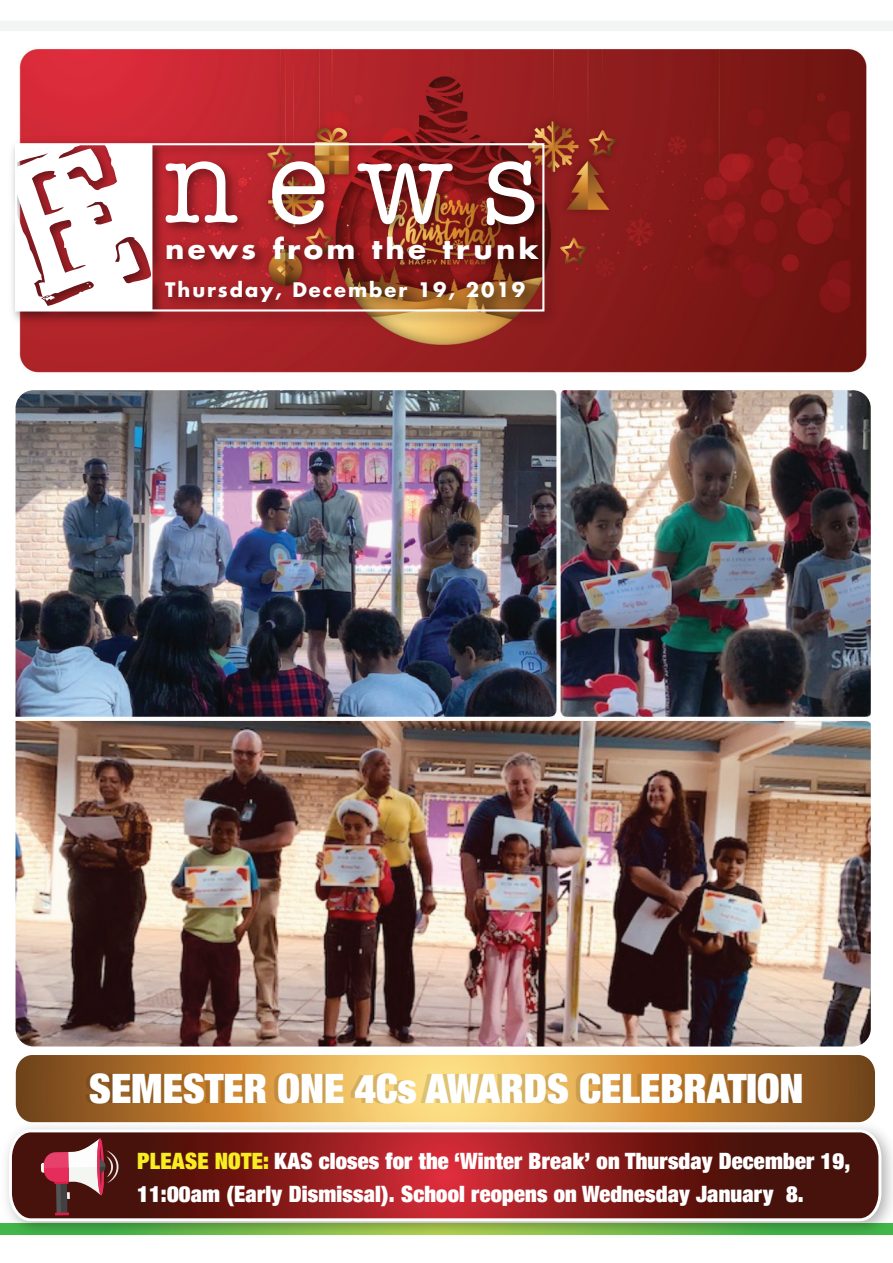
<style>
.page{position:relative;width:893px;height:1263px;background:#fff}
.page>*{position:absolute;margin:0;border:0;box-sizing:border-box;transform-origin:0 0}
.t1{font:117.9px "American Typewriter";color:#fff}
.t2{font:900 condensed 40.5px "Helvetica Neue LT Com";color:#fff}
.t3{font:700 26.85px "Futura LT";letter-spacing:.11em;color:#fff;scale:1.09 1}
.t4{font:900 condensed 22.5px/33px "Helvetica Neue LT Com";letter-spacing:.01em;color:#fff}
.t5{font:700 19.5px "Futura LT";letter-spacing:.1em;color:#fff}
.s1{color:#f7ee21}
</style>
<div class="page">
<img style="left:19px;top:49px;width:848px;height:324px">
<svg style="left:15px;top:1055px;width:860px;height:61px;background:#c68f43"></svg>
<div style="left:0;top:21px;width:893px;height:10px;background:#f3f5f5"></div>
<img style="left:0;top:1116px;width:893px;height:119px">
<svg style="left:9px;top:1129px;width:872px;height:92px;background:#862c2b"></svg>
<svg style="left:41px;top:1138px;width:78px;height:77px"></svg>
<img style="left:12px;top:115px;width:550px;height:214px">
<svg style="left:18px;top:146px;width:134px;height:162px"></svg>
<div style="left:15px;top:143px;width:529px;height:168px;border:2px solid #fff"></div>
<img style="left:16px;top:390px;width:855px;height:656px">
<h1 class="t1" style="left:164px;top:93px;width:376px">news</h1>
<p class="t3" style="left:165px;top:231px;width:344px">news from the trunk</p>
<p class="t5" style="left:165px;top:277px;width:361px">Thursday, December 19, 2019</p>
<h2 class="t2" style="left:89px;top:1063px;width:716px">SEMESTER ONE 4Cs AWARDS CELEBRATION</h2>
<p class="t4" style="left:137px;top:1144px;width:714px"><span class="s1">PLEASE NOTE:</span> KAS closes for the ‘Winter Break’ on Thursday December 19,<br>11:00am (Early Dismissal). School reopens on Wednesday January 8.</p>
</div>
